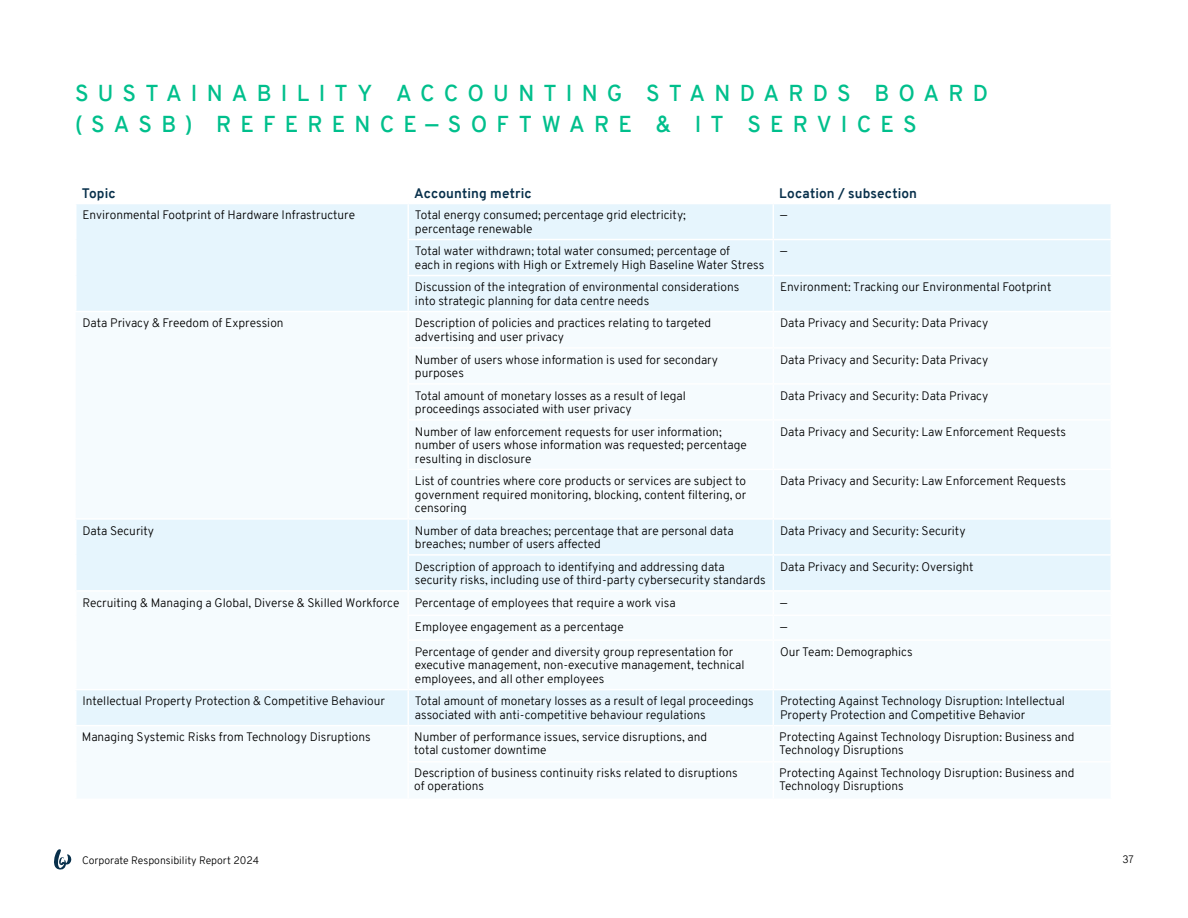
<style>
.page{position:relative;width:1188px;height:918px;background:#fff}
.page>*{position:absolute;margin:0;border:0;box-sizing:border-box;transform-origin:0 0}
.Subhead_-_Blue{font:600 22.5px/31.5px "Overpass";letter-spacing:.405em;color:#00bf8c}
.t1{font:700 13.5px "Overpass";letter-spacing:.01em;color:#08304b}
.t2{font:300 12px/13.5px "Overpass";color:#000}
.t3{font:300 10.5px "Overpass";color:#000}
</style>
<div class="page">
<div style="left:77px;top:204px;width:1034px;height:107px;background:#e6f5fd"></div>
<div style="left:76px;top:519px;width:332px;height:72px;background:#e6f5fd"></div>
<svg style="left:409px;top:520px;width:702px;height:205px;fill:#f5fbfe"></svg>
<div style="left:408px;top:555px;width:365px;height:36px;background:#e6f5fd"></div>
<div style="left:76px;top:690px;width:332px;height:36px;background:#e6f5fd"></div>
<hr style="left:75px;top:520px;width:2px;height:35px;background:#fff">
<hr style="left:75px;top:555px;width:2px;height:35px;background:#fff">
<hr style="left:75px;top:690px;width:2px;height:35px;background:#fff">
<hr style="left:407px;top:204px;width:2px;height:35px;background:#fff">
<hr style="left:773px;top:204px;width:1px;height:35px;background:#fff">
<hr style="left:407px;top:276px;width:2px;height:35px;background:#fff">
<hr style="left:773px;top:276px;width:1px;height:35px;background:#fff">
<hr style="left:407px;top:520px;width:2px;height:34px;background:#fff">
<hr style="left:773px;top:520px;width:1px;height:34px;background:#fff">
<hr style="left:407px;top:554px;width:366px;height:2px;background:#fff">
<hr style="left:407px;top:556px;width:2px;height:34px;background:#fff">
<hr style="left:773px;top:554px;width:339px;height:2px;background:#fff">
<hr style="left:773px;top:556px;width:1px;height:34px;background:#fff">
<hr style="left:773px;top:641px;width:1px;height:48px;background:#fff">
<hr style="left:407px;top:690px;width:2px;height:35px;background:#fff">
<hr style="left:773px;top:690px;width:1px;height:35px;background:#fff">
<hr style="left:407px;top:239px;width:366px;height:1px;background:#fff">
<hr style="left:407px;top:240px;width:2px;height:35px;background:#fff">
<hr style="left:773px;top:239px;width:339px;height:1px;background:#fff">
<hr style="left:773px;top:240px;width:1px;height:35px;background:#fff">
<hr style="left:407px;top:275px;width:366px;height:1px;background:#fff">
<hr style="left:773px;top:275px;width:339px;height:1px;background:#fff">
<hr style="left:407px;top:615px;width:366px;height:1px;background:#fff">
<hr style="left:773px;top:615px;width:339px;height:1px;background:#fff">
<svg style="left:773px;top:592px;width:1px;height:47px"></svg>
<hr style="left:407px;top:639px;width:366px;height:2px;background:#fff">
<hr style="left:773px;top:639px;width:339px;height:2px;background:#fff">
<hr style="left:75px;top:518px;width:333px;height:2px;background:#fff">
<hr style="left:75px;top:590px;width:333px;height:2px;background:#fff">
<hr style="left:408px;top:590px;width:365px;height:2px;background:#fff">
<hr style="left:773px;top:590px;width:339px;height:2px;background:#fff">
<hr style="left:408px;top:689px;width:365px;height:1px;background:#fff">
<hr style="left:773px;top:689px;width:339px;height:1px;background:#fff">
<hr style="left:75px;top:725px;width:333px;height:1px;background:#fff">
<svg style="left:54px;top:849px;width:18px;height:21px"></svg>
<p class="Subhead_-_Blue" style="left:75px;top:77px;width:915px">SUSTAINABILITY ACCOUNTING STANDARDS BOARD (SASB) REFERENCE—SOFTWARE &amp; IT SERVICES</p>
<h3 class="t1" style="left:82px;top:183px;width:35px">Topic</h3>
<h3 class="t1" style="left:414px;top:183px;width:119px">Accounting metric</h3>
<h3 class="t1" style="left:779px;top:183px;width:139px">Location / subsection</h3>
<p class="t2" style="left:82px;top:208px;width:274px">Environmental Footprint of Hardware Infrastructure</p>
<p class="t2" style="left:415px;top:208px;width:273px">Total energy consumed; percentage grid electricity; percentage renewable</p>
<p class="t2" style="left:780px;top:208px;width:9px">—</p>
<p class="t2" style="left:415px;top:244px;width:351px">Total water withdrawn; total water consumed; percentage of<br>each in regions with High or Extremely High Baseline Water Stress</p>
<p class="t2" style="left:780px;top:244px;width:9px">—</p>
<p class="t2" style="left:415px;top:280px;width:326px">Discussion of the integration of environmental considerations into strategic planning for data centre needs</p>
<p class="t2" style="left:780px;top:280px;width:273px">Environment: Tracking our Environmental Footprint</p>
<p class="t2" style="left:82px;top:316px;width:203px">Data Privacy &amp; Freedom of Expression</p>
<p class="t2" style="left:415px;top:316px;width:298px">Description of policies and practices relating to targeted advertising and user privacy</p>
<p class="t2" style="left:780px;top:316px;width:210px">Data Privacy and Security: Data Privacy</p>
<p class="t2" style="left:415px;top:353px;width:305px">Number of users whose information is used for secondary purposes</p>
<p class="t2" style="left:780px;top:353px;width:210px">Data Privacy and Security: Data Privacy</p>
<p class="t2" style="left:415px;top:389px;width:272px">Total amount of monetary losses as a result of legal proceedings associated with user privacy</p>
<p class="t2" style="left:780px;top:389px;width:210px">Data Privacy and Security: Data Privacy</p>
<p class="t2" style="left:415px;top:425px;width:333px">Number of law enforcement requests for user information; number of users whose information was requested; percentage resulting in disclosure</p>
<p class="t2" style="left:780px;top:425px;width:288px">Data Privacy and Security: Law Enforcement Requests</p>
<p class="t2" style="left:415px;top:474px;width:333px;text-align:justify">List of countries where core products or services are subject to government required monitoring, blocking, content filtering, or censoring</p>
<p class="t2" style="left:780px;top:474px;width:288px">Data Privacy and Security: Law Enforcement Requests</p>
<p class="t2" style="left:82px;top:524px;width:73px">Data Security</p>
<p class="t2" style="left:415px;top:524px;width:320px">Number of data breaches; percentage that are personal data breaches; number of users affected</p>
<p class="t2" style="left:780px;top:524px;width:187px">Data Privacy and Security: Security</p>
<p class="t2" style="left:415px;top:560px;width:352px">Description of approach to identifying and addressing data security risks, including use of third-party cybersecurity standards</p>
<p class="t2" style="left:780px;top:560px;width:195px">Data Privacy and Security: Oversight</p>
<p class="t2" style="left:82px;top:596px;width:318px">Recruiting &amp; Managing a Global, Diverse &amp; Skilled Workforce</p>
<p class="t2" style="left:415px;top:596px;width:262px">Percentage of employees that require a work visa</p>
<p class="t2" style="left:780px;top:596px;width:9px">—</p>
<p class="t2" style="left:415px;top:620px;width:210px">Employee engagement as a percentage</p>
<p class="t2" style="left:780px;top:620px;width:9px">—</p>
<p class="t2" style="left:415px;top:645px;width:331px">Percentage of gender and diversity group representation for executive management, non-executive management, technical employees, and all other employees</p>
<p class="t2" style="left:780px;top:645px;width:134px">Our Team: Demographics</p>
<p class="t2" style="left:82px;top:695px;width:304px">Intellectual Property Protection &amp; Competitive Behaviour</p>
<p class="t2" style="left:415px;top:695px;width:340px">Total amount of monetary losses as a result of legal proceedings associated with anti-competitive behaviour regulations</p>
<p class="t2" style="left:780px;top:695px;width:287px">Protecting Against Technology Disruption: Intellectual<br>Property Protection and Competitive Behavior</p>
<p class="t2" style="left:82px;top:730px;width:290px">Managing Systemic Risks from Technology Disruptions</p>
<p class="t2" style="left:414px;top:730px;width:295px">Number of performance issues, service disruptions, and total customer downtime</p>
<p class="t2" style="left:779px;top:730px;width:297px">Protecting Against Technology Disruption: Business and<br>Technology Disruptions</p>
<p class="t2" style="left:414px;top:766px;width:325px">Description of business continuity risks related to disruptions of operations</p>
<p class="t2" style="left:779px;top:766px;width:297px">Protecting Against Technology Disruption: Business and<br>Technology Disruptions</p>
<p class="t3" style="left:82px;top:853px;width:178px">Corporate Responsibility Report 2024</p>
<p class="t3" style="left:1122px;top:852px;width:13px">37</p>
</div>
